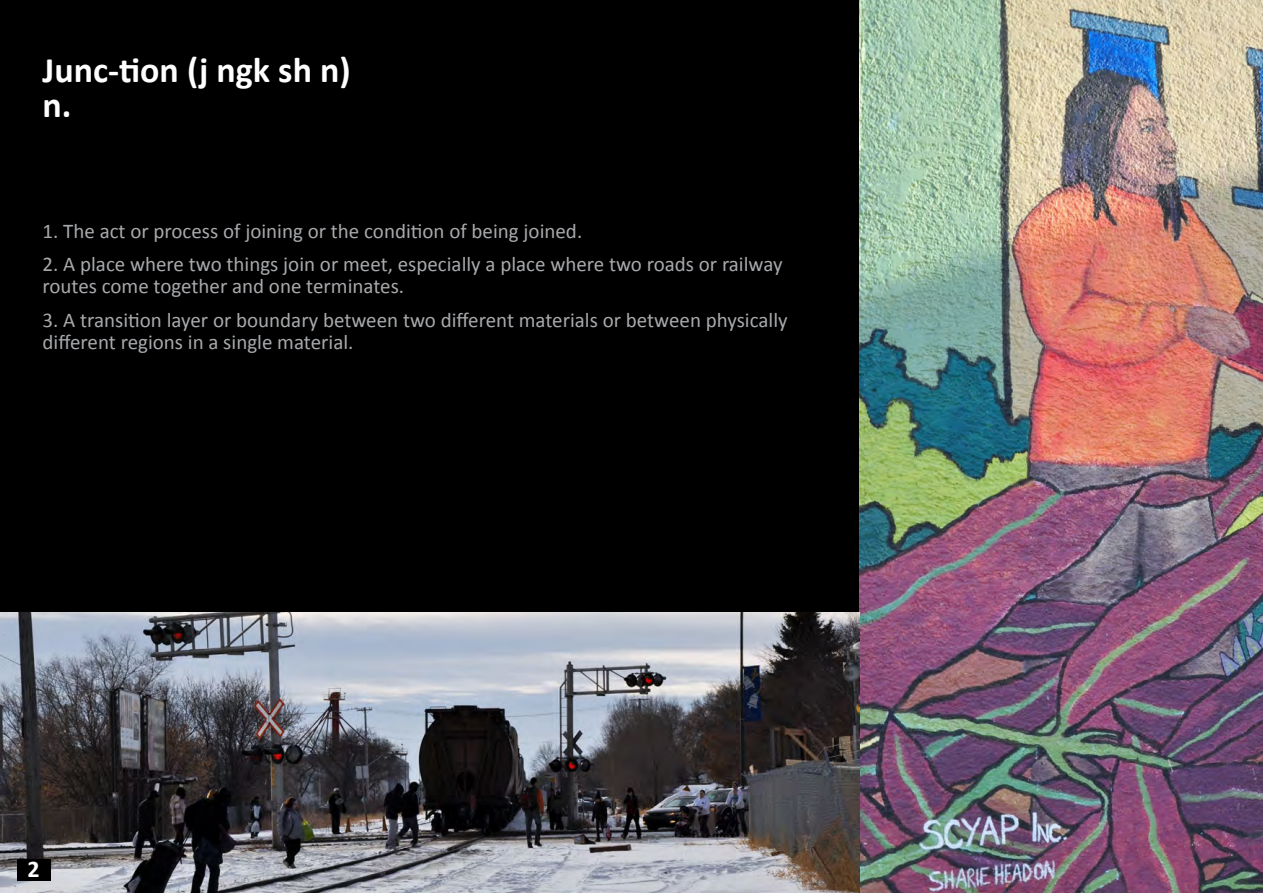
<style>
.page{position:relative;width:1263px;height:893px;background:#fff}
.page>*{position:absolute;margin:0;border:0;box-sizing:border-box;transform-origin:0 0}
.t1{font:700 36px/34.8px "Calibri";color:#fff}
.t2{font:700 24px "Calibri";color:#fff}
.t3{font:21px/22.5px "Calibri";color:#a7a9ac}
</style>
<div class="page">
<div style="left:0;top:0;width:952px;height:612px;background:#000"></div>
<img style="left:859px;top:0;width:404px;height:893px">
<img style="left:0;top:612px;width:859px;height:281px">
<div style="left:17px;top:859px;width:33px;height:21px;background:#000"></div>
<h1 class="t1" style="left:43px;top:53px;width:310px">Junc-tion (j ngk sh n) n.</h1>
<p class="t3" style="left:43px;top:219px;width:541px">1. The act or process of joining or the condition of being joined.</p>
<p class="t3" style="left:43px;top:253px;width:741px">2. A place where two things join or meet, especially a place where two roads or railway routes come together and one terminates.</p>
<p class="t3" style="left:43px;top:309px;width:747px">3. A transition layer or boundary between two different materials or between physically different regions in a single material.</p>
<p class="t2" style="left:28px;top:854px;width:14px">2</p>
</div>
